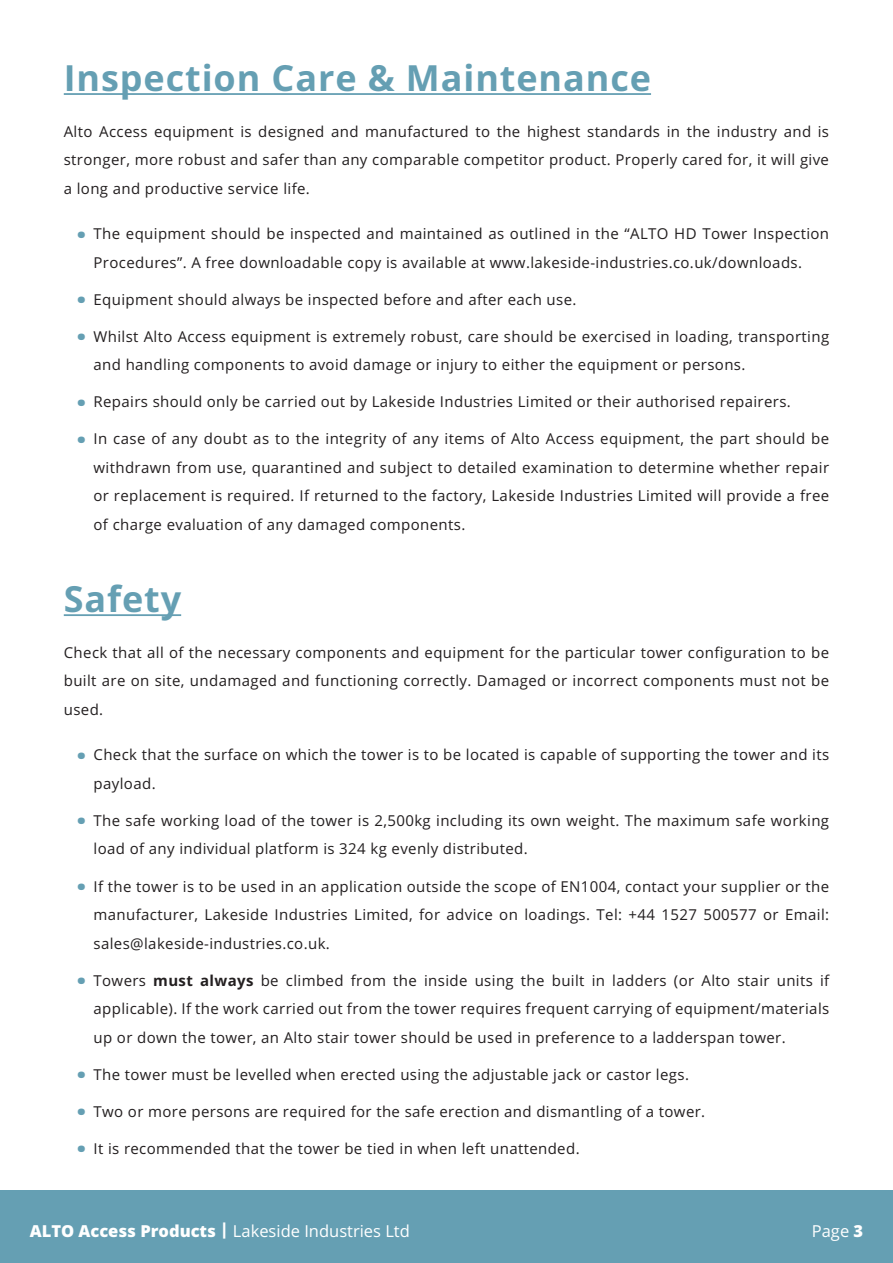
<style>
.page{position:relative;width:893px;height:1263px;background:#fff}
.page>*{position:absolute;margin:0;border:0;box-sizing:border-box;transform-origin:0 0}
.t1{font:700 36px "Open Sans";letter-spacing:.025em;color:#659fb3}
.t2{font:800 34.5px "Open Sans";color:#659fb3}
.t3{font:16.5px "Open Sans";color:#fff}
.t4{font:15px/28.5px "Open Sans";letter-spacing:.025em;color:#231f20;text-align:justify}
.s1{font-weight:700}
.s2{font-weight:800}
</style>
<div class="page">
<div style="left:0;top:1191px;width:893px;height:72px;background:#659fb3"></div>
<hr style="left:64px;top:93px;width:587px;height:2px;background:#659fb3">
<hr style="left:64px;top:614px;width:117px;height:2px;background:#659fb3">
<p class="t1" style="left:64px;top:64px;width:589px">Inspection Care &amp; Maintenance</p>
<p class="t4" style="left:64px;top:117px;width:767px">Alto Access equipment is designed and manufactured to the highest standards in the industry and is stronger, more robust and safer than any comparable competitor product. Properly cared for, it will give a long and productive service life.</p>
<p class="t2" style="left:77px;top:215px;width:11px">·</p>
<p class="t4" style="left:94px;top:220px;width:737px">The equipment should be inspected and maintained as outlined in the “ALTO HD Tower Inspection<br>Procedures”. A free downloadable copy is available at www.lakeside-industries.co.uk/downloads.</p>
<p class="t2" style="left:77px;top:280px;width:11px">·</p>
<p class="t4" style="left:94px;top:285px;width:484px">Equipment should always be inspected before and after each use.</p>
<p class="t2" style="left:77px;top:317px;width:11px">·</p>
<p class="t4" style="left:94px;top:322px;width:737px">Whilst Alto Access equipment is extremely robust, care should be exercised in loading, transporting and handling components to avoid damage or injury to either the equipment or persons.</p>
<p class="t2" style="left:77px;top:383px;width:11px">·</p>
<p class="t4" style="left:94px;top:388px;width:699px">Repairs should only be carried out by Lakeside Industries Limited or their authorised repairers.</p>
<p class="t2" style="left:77px;top:420px;width:11px">·</p>
<p class="t4" style="left:94px;top:425px;width:737px">In case of any doubt as to the integrity of any items of Alto Access equipment, the part should be withdrawn from use, quarantined and subject to detailed examination to determine whether repair or replacement is required. If returned to the factory, Lakeside Industries Limited will provide a free of charge evaluation of any damaged components.</p>
<p class="t1" style="left:64px;top:585px;width:119px">Safety</p>
<p class="t4" style="left:64px;top:638px;width:767px">Check that all of the necessary components and equipment for the particular tower configuration to be built are on site, undamaged and functioning correctly. Damaged or incorrect components must not be used.</p>
<p class="t2" style="left:77px;top:736px;width:11px">·</p>
<p class="t4" style="left:94px;top:741px;width:737px">Check that the surface on which the tower is to be located is capable of supporting the tower and its payload.</p>
<p class="t2" style="left:77px;top:801px;width:11px">·</p>
<p class="t4" style="left:94px;top:806px;width:737px">The safe working load of the tower is 2,500kg including its own weight. The maximum safe working load of any individual platform is 324 kg evenly distributed.</p>
<p class="t2" style="left:77px;top:867px;width:11px">·</p>
<p class="t4" style="left:94px;top:872px;width:737px">If the tower is to be used in an application outside the scope of EN1004, contact your supplier or the manufacturer, Lakeside Industries Limited, for advice on loadings. Tel: +44 1527 500577 or Email: sales@lakeside-industries.co.uk.</p>
<p class="t2" style="left:77px;top:961px;width:11px">·</p>
<p class="t4" style="left:94px;top:966px;width:737px">Towers <span class="s1">must always</span> be climbed from the inside using the built in ladders (or Alto stair units if applicable). If the work carried out from the tower requires frequent carrying of equipment/materials up or down the tower, an Alto stair tower should be used in preference to a ladderspan tower.</p>
<p class="t2" style="left:77px;top:1055px;width:11px">·</p>
<p class="t4" style="left:94px;top:1060px;width:597px">The tower must be levelled when erected using the adjustable jack or castor legs.</p>
<p class="t2" style="left:77px;top:1092px;width:11px">·</p>
<p class="t4" style="left:94px;top:1097px;width:613px">Two or more persons are required for the safe erection and dismantling of a tower.</p>
<p class="t2" style="left:77px;top:1129px;width:11px">·</p>
<p class="t4" style="left:94px;top:1134px;width:488px">It is recommended that the tower be tied in when left unattended.</p>
<p class="t3" style="left:30px;top:1221px;width:382px"><span class="s2">ALTO Access Products |</span> Lakeside Industries Ltd</p>
<p class="t3" style="left:812px;top:1221px;width:53px">Page <span class="s2">3</span></p>
</div>
